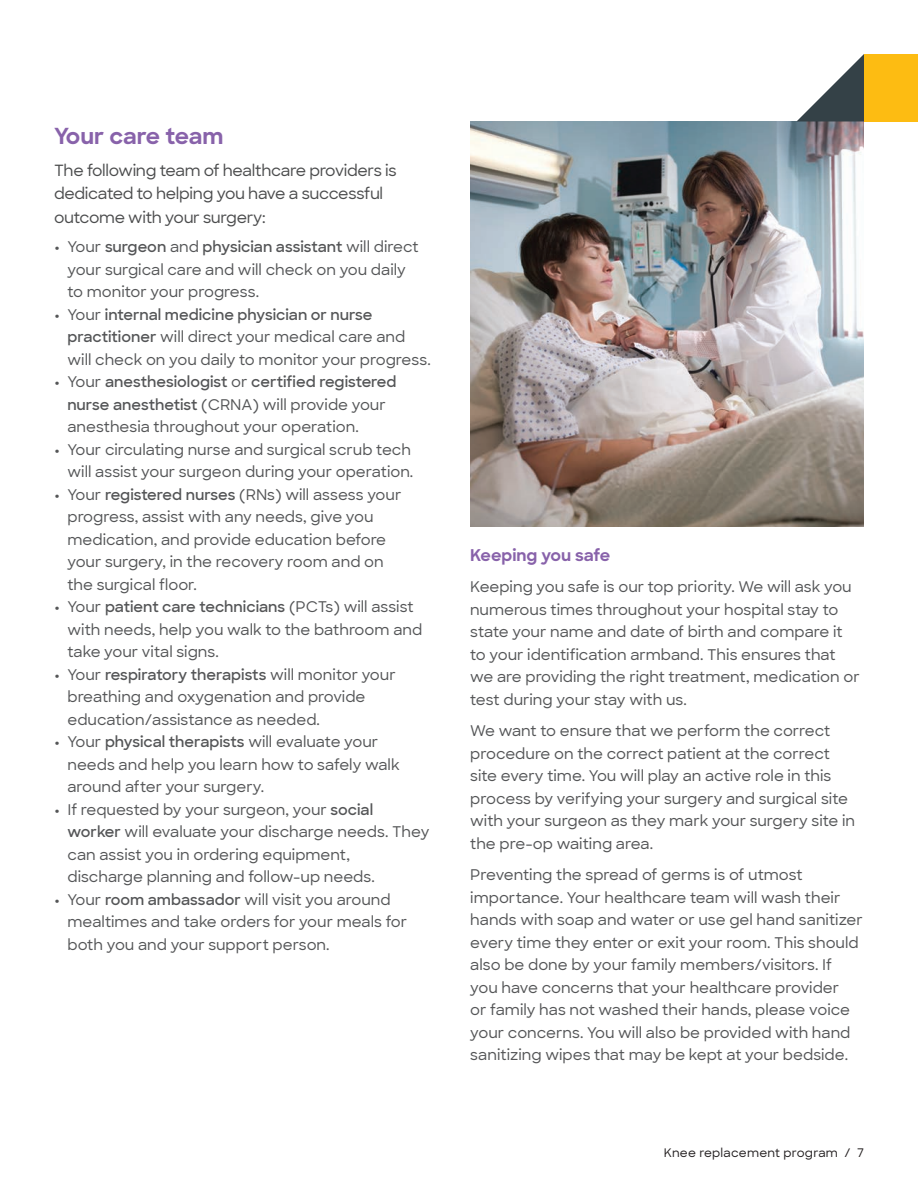
<style>
.page{position:relative;width:918px;height:1188px;background:#fff}
.page>*{position:absolute;margin:0;border:0;box-sizing:border-box;transform-origin:0 0}
.Body_subhead_10_15{font:700 22.5px "Sharp Sans";letter-spacing:-.005em;color:#8862aa}
.Body_subhead_10_15-2{font:700 16.5px "Sharp Sans";color:#8862aa}
.text{font:500 15.75px/23.2px "Sharp Sans";letter-spacing:-.02em;color:#4b4c4d}
.Body_bullets_L1_10_15{font:500 15px/22.5px "Sharp Sans";color:#545557}
.Body_subhead_10_15-3{font:500 15px/22.5px "Sharp Sans";color:#545557}
.Body_bullets_L1_10_15-2{font:600 15px "Sharp Sans";color:#545557}
.t1{font:500 12px "Sharp Sans";letter-spacing:.02em;color:#231f20}
.s1{font-weight:700}
.s2{font-weight:500}
.s3{font-weight:600}
</style>
<div class="page">
<img style="left:470px;top:122px;width:394px;height:404px">
<svg style="left:796px;top:54px;width:68px;height:68px"></svg>
<div style="left:864px;top:54px;width:54px;height:68px;background:#fdbc12"></div>
<p class="Body_subhead_10_15" style="left:54px;top:119px;width:171px">Your care team</p>
<p class="text" style="left:54px;top:158px;width:344px">The following team of healthcare providers is dedicated to helping you have a successful outcome with your surgery:</p>
<p class="Body_bullets_L1_10_15-2" style="left:54px;top:236px;width:366px"><span class="s1">•</span> <span class="s2">Your</span> surgeon <span class="s2">and</span> physician assistant <span class="s2">will direct</span></p>
<p class="Body_bullets_L1_10_15" style="left:68px;top:257px;width:340px">your surgical care and will check on you daily</p>
<p class="Body_bullets_L1_10_15" style="left:68px;top:280px;width:192px">to monitor your progress.</p>
<p class="Body_bullets_L1_10_15-2" style="left:54px;top:303px;width:320px"><span class="s1">•</span> <span class="s2">Your</span> internal medicine physician or nurse</p>
<p class="Body_bullets_L1_10_15" style="left:68px;top:325px;width:339px"><span class="s3">practitioner</span> will direct your medical care and</p>
<p class="Body_bullets_L1_10_15" style="left:68px;top:347px;width:363px">will check on you daily to monitor your progress.</p>
<p class="Body_bullets_L1_10_15-2" style="left:54px;top:371px;width:344px"><span class="s1">•</span> <span class="s2">Your</span> anesthesiologist <span class="s2">or</span> certified registered</p>
<p class="Body_bullets_L1_10_15" style="left:68px;top:392px;width:320px"><span class="s3">nurse anesthetist</span> (CRNA) will provide your</p>
<p class="Body_bullets_L1_10_15" style="left:68px;top:415px;width:291px">anesthesia throughout your operation.</p>
<p class="Body_bullets_L1_10_15" style="left:54px;top:437px;width:359px"><span class="s1">•</span> Your circulating nurse and surgical scrub tech</p>
<p class="Body_bullets_L1_10_15" style="left:68px;top:460px;width:346px">will assist your surgeon during your operation.</p>
<p class="Body_bullets_L1_10_15" style="left:54px;top:482px;width:349px"><span class="s1">•</span> Your <span class="s3">registered nurses</span> (RNs) will assess your</p>
<p class="Body_bullets_L1_10_15" style="left:68px;top:505px;width:308px">progress, assist with any needs, give you</p>
<p class="Body_bullets_L1_10_15" style="left:68px;top:527px;width:320px">medication, and provide education before</p>
<p class="Body_bullets_L1_10_15" style="left:68px;top:550px;width:318px">your surgery, in the recovery room and on</p>
<p class="Body_bullets_L1_10_15" style="left:68px;top:572px;width:131px">the surgical floor.</p>
<p class="Body_bullets_L1_10_15-2" style="left:54px;top:596px;width:361px"><span class="s1">•</span> <span class="s2">Your</span> patient care technicians <span class="s2">(PCTs) will assist</span></p>
<p class="Body_bullets_L1_10_15" style="left:68px;top:617px;width:356px">with needs, help you walk to the bathroom and</p>
<p class="Body_bullets_L1_10_15" style="left:68px;top:640px;width:151px">take your vital signs.</p>
<p class="Body_bullets_L1_10_15-2" style="left:54px;top:663px;width:343px"><span class="s1">•</span> <span class="s2">Your</span> respiratory therapists <span class="s2">will monitor your</span></p>
<p class="Body_bullets_L1_10_15" style="left:68px;top:685px;width:300px">breathing and oxygenation and provide</p>
<p class="Body_bullets_L1_10_15" style="left:68px;top:707px;width:253px">education/assistance as needed.</p>
<p class="Body_bullets_L1_10_15" style="left:54px;top:730px;width:326px"><span class="s1">•</span> Your <span class="s3">physical therapists</span> will evaluate your</p>
<p class="Body_bullets_L1_10_15" style="left:68px;top:752px;width:334px">needs and help you learn how to safely walk</p>
<p class="Body_bullets_L1_10_15" style="left:68px;top:775px;width:197px">around after your surgery.</p>
<p class="Body_bullets_L1_10_15" style="left:54px;top:797px;width:321px"><span class="s1">•</span> If requested by your surgeon, your <span class="s3">social</span></p>
<p class="Body_bullets_L1_10_15" style="left:68px;top:820px;width:363px"><span class="s3">worker</span> will evaluate your discharge needs. They can assist you in ordering equipment,</p>
<p class="Body_bullets_L1_10_15" style="left:68px;top:865px;width:307px">discharge planning and follow-up needs.</p>
<p class="Body_bullets_L1_10_15" style="left:54px;top:887px;width:338px"><span class="s1">•</span> Your <span class="s3">room ambassador</span> will visit you around</p>
<p class="Body_bullets_L1_10_15" style="left:68px;top:910px;width:341px">mealtimes and take orders for your meals for</p>
<p class="Body_bullets_L1_10_15" style="left:68px;top:932px;width:262px">both you and your support person.</p>
<p class="Body_subhead_10_15-2" style="left:470px;top:543px;width:142px">Keeping you safe</p>
<p class="Body_subhead_10_15-3" style="left:470px;top:575px;width:391px">Keeping you safe is our top priority. We will ask you numerous times throughout your hospital stay to state your name and date of birth and compare it to your identification armband. This ensures that we are providing the right treatment, medication or test during your stay with us.</p>
<p class="Body_subhead_10_15-3" style="left:470px;top:719px;width:386px">We want to ensure that we perform the correct procedure on the correct patient at the correct site every time. You will play an active role in this process by verifying your surgery and surgical site with your surgeon as they mark your surgery site in the pre-op waiting area.</p>
<p class="Body_subhead_10_15-3" style="left:470px;top:863px;width:394px">Preventing the spread of germs is of utmost importance. Your healthcare team will wash their hands with soap and water or use gel hand sanitizer every time they enter or exit your room. This should also be done by your family members/visitors. If you have concerns that your healthcare provider<br>or family has not washed their hands, please voice your concerns. You will also be provided with hand sanitizing wipes that may be kept at your bedside.</p>
<p class="t1" style="left:664px;top:1143px;width:202px">Knee replacement program / 7</p>
</div>
